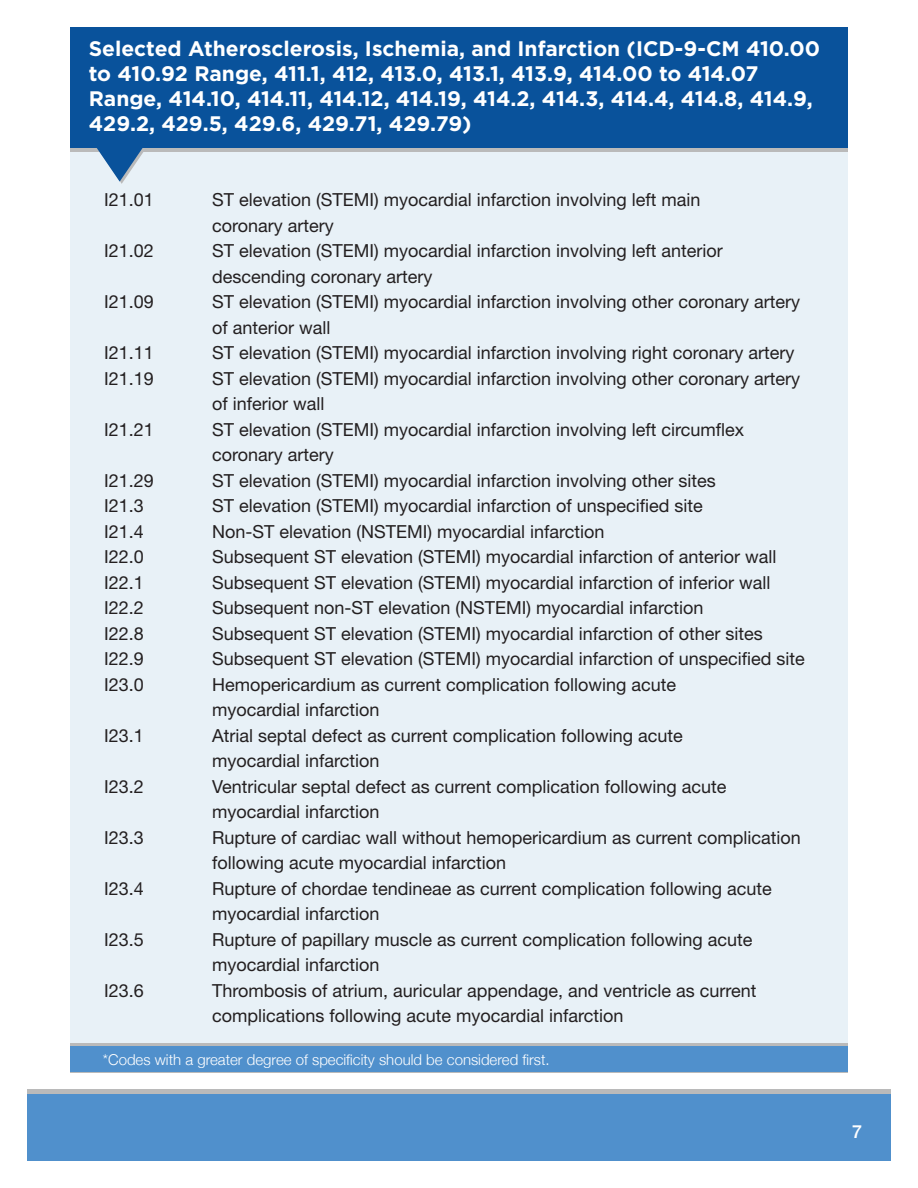
<style>
.page{position:relative;width:918px;height:1188px;background:#fff}
.page>*{position:absolute;margin:0;border:0;box-sizing:border-box;transform-origin:0 0}
.t1{font:700 21px/25.2px "Gotham";color:#fff}
.t2{font:18px/25.5px "Helvetica Neue";color:#231f20}
.t3{font:500 18px "Helvetica Neue";color:#fff}
.t4{font:300 15px "Helvetica Neue";color:#fff}
</style>
<div class="page">
<div style="left:27px;top:1089px;width:864px;height:65px;background:linear-gradient(to right,#bababa,#bababa)"></div>
<div style="left:27px;top:1095px;width:864px;height:66px;background:#5090cc"></div>
<div style="left:70px;top:145px;width:778px;height:914px;background:#e8f1f7"></div>
<div style="left:70px;top:97px;width:778px;height:55px;background:#bababa"></div>
<svg style="left:97px;top:148px;width:46px;height:36px"></svg>
<div style="left:70px;top:27px;width:778px;height:121px;background:#09529b"></div>
<div style="left:70px;top:1043px;width:778px;height:29px;background:#bababa"></div>
<div style="left:70px;top:1046px;width:778px;height:26px;background:#5090cc"></div>
<h3 class="t1" style="left:89px;top:35px;width:733px">Selected Atherosclerosis, Ischemia, and Infarction (ICD-9-CM 410.00 to 410.92 Range, 411.1, 412, 413.0, 413.1, 413.9, 414.00 to 414.07<br>Range, 414.10, 414.11, 414.12, 414.19, 414.2, 414.3, 414.4, 414.8, 414.9, 429.2, 429.5, 429.6, 429.71, 429.79)</h3>
<p class="t2" style="left:104px;top:187px;width:51px">I21.01</p>
<p class="t2" style="left:212px;top:187px;width:490px">ST elevation (STEMI) myocardial infarction involving left main coronary artery</p>
<p class="t2" style="left:104px;top:238px;width:51px">I21.02</p>
<p class="t2" style="left:212px;top:238px;width:512px">ST elevation (STEMI) myocardial infarction involving left anterior descending coronary artery</p>
<p class="t2" style="left:104px;top:289px;width:51px">I21.09</p>
<p class="t2" style="left:212px;top:289px;width:590px">ST elevation (STEMI) myocardial infarction involving other coronary artery of anterior wall</p>
<p class="t2" style="left:104px;top:340px;width:51px">I21.11</p>
<p class="t2" style="left:212px;top:340px;width:584px">ST elevation (STEMI) myocardial infarction involving right coronary artery</p>
<p class="t2" style="left:104px;top:365px;width:51px">I21.19</p>
<p class="t2" style="left:212px;top:365px;width:590px">ST elevation (STEMI) myocardial infarction involving other coronary artery of inferior wall</p>
<p class="t2" style="left:104px;top:416px;width:51px">I21.21</p>
<p class="t2" style="left:212px;top:416px;width:534px">ST elevation (STEMI) myocardial infarction involving left circumflex coronary artery</p>
<p class="t2" style="left:104px;top:467px;width:51px">I21.29</p>
<p class="t2" style="left:212px;top:467px;width:505px">ST elevation (STEMI) myocardial infarction involving other sites</p>
<p class="t2" style="left:104px;top:493px;width:41px">I21.3</p>
<p class="t2" style="left:212px;top:493px;width:492px">ST elevation (STEMI) myocardial infarction of unspecified site</p>
<p class="t2" style="left:104px;top:518px;width:41px">I21.4</p>
<p class="t2" style="left:212px;top:518px;width:394px">Non-ST elevation (NSTEMI) myocardial infarction</p>
<p class="t2" style="left:104px;top:544px;width:41px">I22.0</p>
<p class="t2" style="left:212px;top:544px;width:566px">Subsequent ST elevation (STEMI) myocardial infarction of anterior wall</p>
<p class="t2" style="left:104px;top:569px;width:41px">I22.1</p>
<p class="t2" style="left:212px;top:569px;width:560px">Subsequent ST elevation (STEMI) myocardial infarction of inferior wall</p>
<p class="t2" style="left:104px;top:595px;width:41px">I22.2</p>
<p class="t2" style="left:212px;top:595px;width:493px">Subsequent non-ST elevation (NSTEMI) myocardial infarction</p>
<p class="t2" style="left:104px;top:620px;width:41px">I22.8</p>
<p class="t2" style="left:212px;top:620px;width:552px">Subsequent ST elevation (STEMI) myocardial infarction of other sites</p>
<p class="t2" style="left:104px;top:646px;width:41px">I22.9</p>
<p class="t2" style="left:212px;top:646px;width:594px">Subsequent ST elevation (STEMI) myocardial infarction of unspecified site</p>
<p class="t2" style="left:104px;top:671px;width:41px">I23.0</p>
<p class="t2" style="left:212px;top:671px;width:466px">Hemopericardium as current complication following acute myocardial infarction</p>
<p class="t2" style="left:104px;top:722px;width:41px">I23.1</p>
<p class="t2" style="left:212px;top:722px;width:472px">Atrial septal defect as current complication following acute myocardial infarction</p>
<p class="t2" style="left:104px;top:773px;width:41px">I23.2</p>
<p class="t2" style="left:212px;top:773px;width:516px">Ventricular septal defect as current complication following acute myocardial infarction</p>
<p class="t2" style="left:104px;top:824px;width:41px">I23.3</p>
<p class="t2" style="left:212px;top:824px;width:590px">Rupture of cardiac wall without hemopericardium as current complication following acute myocardial infarction</p>
<p class="t2" style="left:104px;top:875px;width:41px">I23.4</p>
<p class="t2" style="left:212px;top:875px;width:561px">Rupture of chordae tendineae as current complication following acute myocardial infarction</p>
<p class="t2" style="left:104px;top:926px;width:41px">I23.5</p>
<p class="t2" style="left:212px;top:926px;width:542px">Rupture of papillary muscle as current complication following acute myocardial infarction</p>
<p class="t2" style="left:104px;top:977px;width:41px">I23.6</p>
<p class="t2" style="left:212px;top:977px;width:546px">Thrombosis of atrium, auricular appendage, and ventricle as current complications following acute myocardial infarction</p>
<p class="t4" style="left:103px;top:1048px;width:448px">*Codes with a greater degree of specificity should be considered first.</p>
<p class="t3" style="left:852px;top:1117px;width:12px">7</p>
</div>
